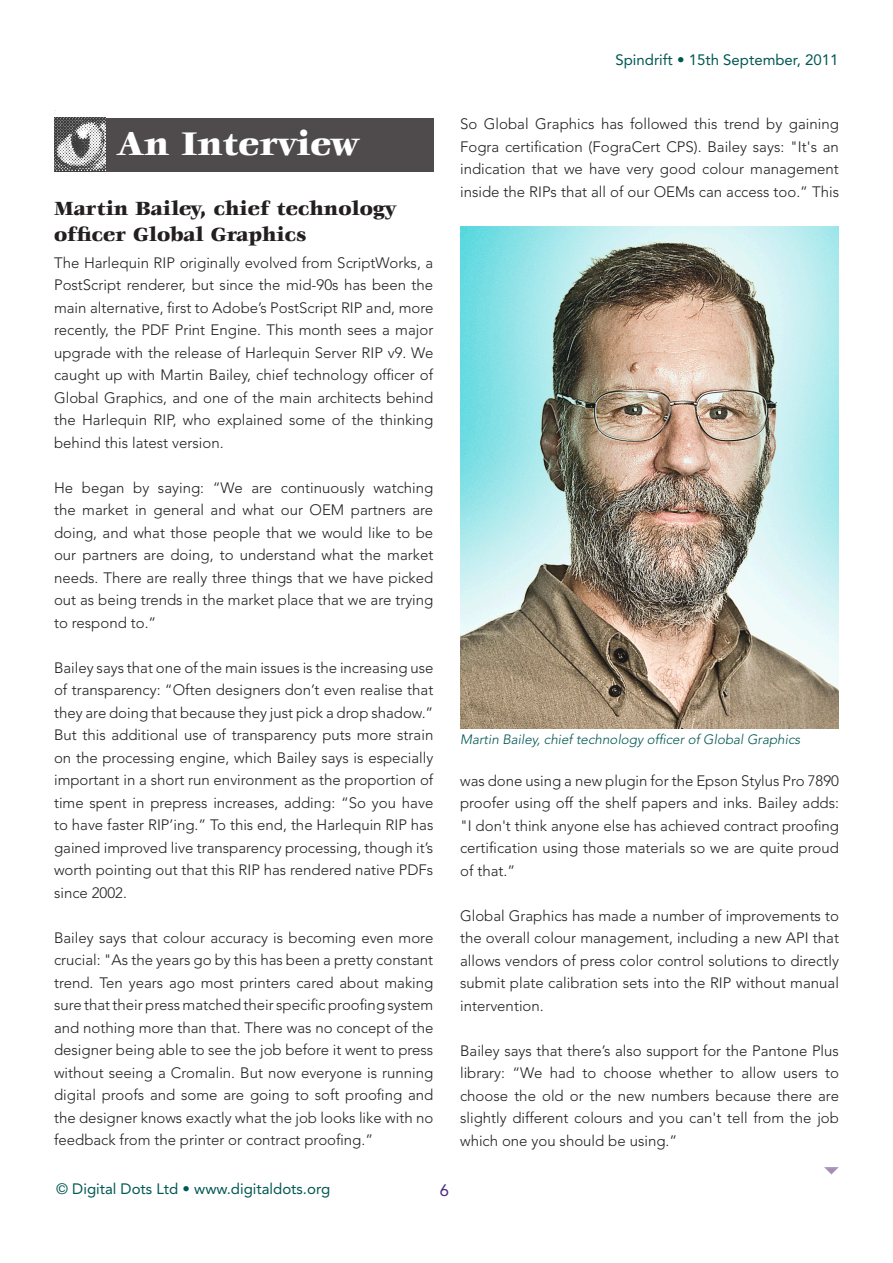
<style>
.page{position:relative;width:893px;height:1263px;background:#fff}
.page>*{position:absolute;margin:0;border:0;box-sizing:border-box;transform-origin:0 0}
.t1{font:900 36px "Veljovic Std";color:#fff}
.Sunheads{font:900 21px/25.5px "Veljovic Std";color:#231f20}
.t2{font:16.5px "Avenir LT Std";color:#4b2c81}
.Body{font:300 15px/22.5px "Avenir LT Std";color:#231f20;text-align:justify}
.t3{font:15px "Avenir LT Std";color:#005753}
.Body-2{font:italic 300 13.5px "Avenir LT Std";color:#005753}
</style>
<div class="page">
<div style="left:54px;top:118px;width:379px;height:53px;background:#4f4b4c"></div>
<img style="left:54px;top:118px;width:52px;height:53px">
<img style="left:460px;top:226px;width:379px;height:502px">
<svg style="left:824px;top:1167px;width:15px;height:8px"></svg>
<p class="t3" style="left:615px;top:51px;width:225px">Spindrift • 15th September, 2011</p>
<p class="t1" style="left:117px;top:124px;width:244px">An Interview</p>
<p class="Sunheads" style="left:54px;top:197px;width:343px">Martin Bailey, chief technology officer Global Graphics</p>
<p class="Body" style="left:54px;top:251px;width:381px">The Harlequin RIP originally evolved from ScriptWorks, a PostScript renderer, but since the mid-90s has been the main alternative, first to Adobe’s PostScript RIP and, more recently, the PDF Print Engine. This month sees a major upgrade with the release of Harlequin Server RIP v9. We caught up with Martin Bailey, chief technology officer of Global Graphics, and one of the main architects behind the Harlequin RIP, who explained some of the thinking behind this latest version.</p>
<p class="Body" style="left:54px;top:476px;width:381px">He began by saying: “We are continuously watching the market in general and what our OEM partners are doing, and what those people that we would like to be our partners are doing, to understand what the market needs. There are really three things that we have picked out as being trends in the market place that we are trying to respond to.”</p>
<p class="Body" style="left:54px;top:656px;width:381px">Bailey says that one of the main issues is the increasing use of transparency: “Often designers don’t even realise that they are doing that because they just pick a drop shadow.” But this additional use of transparency puts more strain on the processing engine, which Bailey says is especially important in a short run environment as the proportion of time spent in prepress increases, adding: “So you have to have faster RIP’ing.” To this end, the Harlequin RIP has gained improved live transparency processing, though it’s worth pointing out that this RIP has rendered native PDFs since 2002.</p>
<p class="Body" style="left:54px;top:926px;width:381px">Bailey says that colour accuracy is becoming even more crucial: "As the years go by this has been a pretty constant trend. Ten years ago most printers cared about making sure that their press matched their specific proofing system and nothing more than that. There was no concept of the designer being able to see the job before it went to press without seeing a Cromalin. But now everyone is running digital proofs and some are going to soft proofing and the designer knows exactly what the job looks like with no feedback from the printer or contract proofing.”</p>
<p class="Body" style="left:460px;top:113px;width:380px">So Global Graphics has followed this trend by gaining Fogra certification (FograCert CPS). Bailey says: "It's an indication that we have very good colour management inside the RIPs that all of our OEMs can access too.” This</p>
<p class="Body-2" style="left:460px;top:731px;width:342px">Martin Bailey, chief technology officer of Global Graphics</p>
<p class="Body" style="left:460px;top:769px;width:380px">was done using a new plugin for the Epson Stylus Pro 7890 proofer using off the shelf papers and inks. Bailey adds: "I don't think anyone else has achieved contract proofing certification using those materials so we are quite proud of that.”</p>
<p class="Body" style="left:460px;top:904px;width:380px">Global Graphics has made a number of improvements to the overall colour management, including a new API that allows vendors of press color control solutions to directly submit plate calibration sets into the RIP without manual intervention.</p>
<p class="Body" style="left:460px;top:1039px;width:380px">Bailey says that there’s also support for the Pantone Plus library: “We had to choose whether to allow users to choose the old or the new numbers because there are slightly different colours and you can't tell from the job which one you should be using.”</p>
<p class="t3" style="left:56px;top:1180px;width:276px">© Digital Dots Ltd • www.digitaldots.org</p>
<p class="t2" style="left:440px;top:1180px;width:11px">6</p>
</div>
